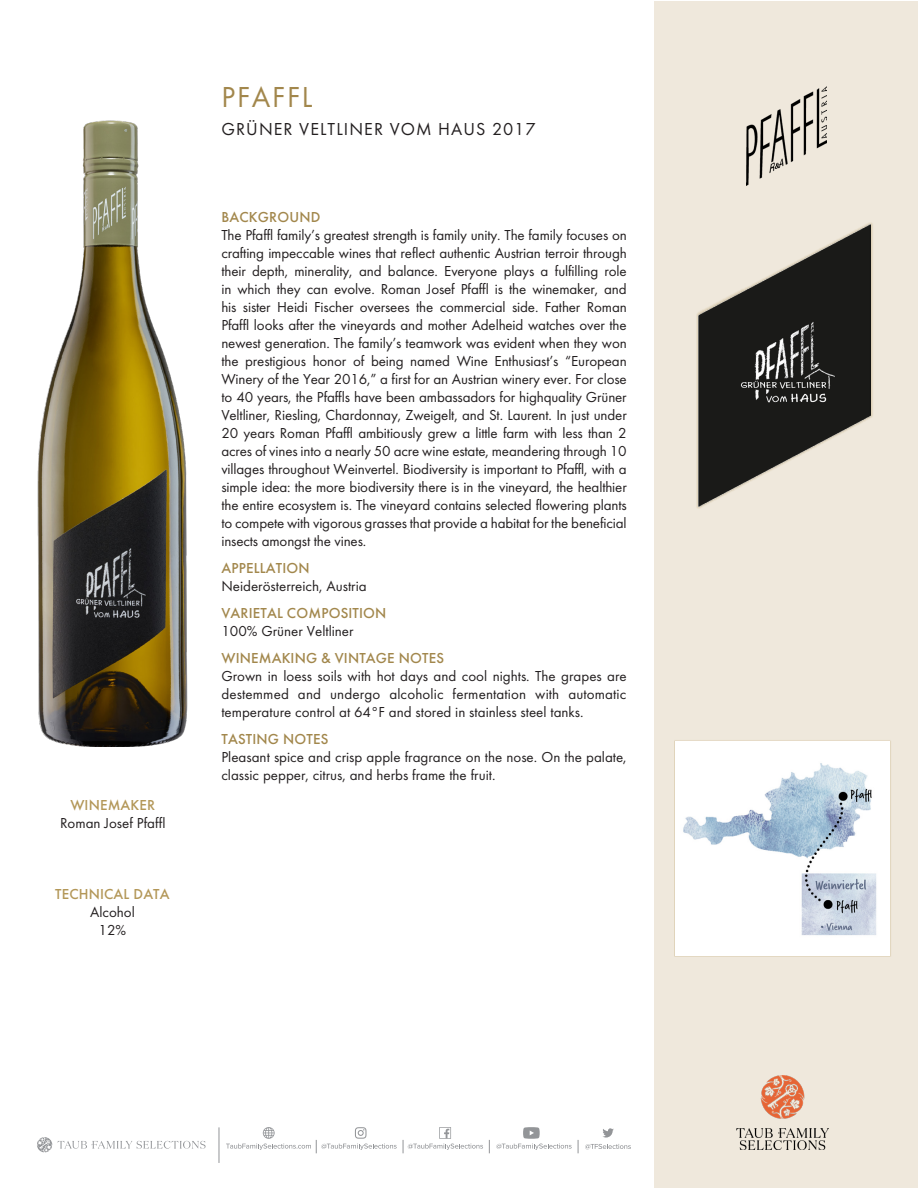
<style>
.page{position:relative;width:918px;height:1188px;background:#fff}
.page>*{position:absolute;margin:0;border:0;box-sizing:border-box;transform-origin:0 0}
.t1{font:30px "Futura PT";letter-spacing:.06em;color:#a2874c}
.t2{font:18px "Futura PT";letter-spacing:.06em;color:#231f20}
.Para_Body{font:15px/18px "Futura PT";color:#231f20;text-align:justify}
.Para_Head{font:500 15px "Futura PT";letter-spacing:.01em;color:#a2874c}
.Para_Head-2{font:500 15px "Futura PT";letter-spacing:.01em;color:#b39758}
</style>
<div class="page">
<div style="left:655px;top:1px;width:263px;height:1186px;background:#efe8dc"></div>
<div style="left:696px;top:222px;width:177px;height:287px;background:#b39758;opacity:.65"></div>
<img style="left:698px;top:224px;width:173px;height:283px">
<img style="left:37px;top:120px;width:151px;height:627px">
<img style="left:675px;top:741px;width:215px;height:215px">
<img style="left:746px;top:87px;width:81px;height:99px">
<svg style="left:585px;top:1144px;width:46px;height:5px"></svg>
<svg style="left:578px;top:1140px;width:1px;height:13px"></svg>
<svg style="left:403px;top:1127px;width:80px;height:26px"></svg>
<svg style="left:489px;top:1140px;width:1px;height:13px"></svg>
<svg style="left:603px;top:1128px;width:11px;height:10px"></svg>
<svg style="left:226px;top:1127px;width:171px;height:26px"></svg>
<hr style="left:219px;top:1127px;width:1px;height:36px;background:#939598">
<svg style="left:496px;top:1127px;width:76px;height:23px"></svg>
<svg style="left:58px;top:1141px;width:148px;height:8px"></svg>
<svg style="left:37px;top:1137px;width:15px;height:15px"></svg>
<img style="left:737px;top:1076px;width:92px;height:73px">
<p class="Para_Head-2" style="left:70px;top:796px;width:86px">WINEMAKER</p>
<p class="Para_Body" style="left:60px;top:814px;width:107px">Roman Josef Pfaffl</p>
<p class="Para_Head-2" style="left:55px;top:885px;width:116px">TECHNICAL DATA</p>
<p class="Para_Body" style="left:90px;top:903px;width:46px;text-align:center">Alcohol<br>12%</p>
<p class="t1" style="left:222px;top:79px;width:93px">PFAFFL</p>
<p class="t2" style="left:221px;top:118px;width:316px">GRÜNER VELTLINER VOM HAUS 2017</p>
<p class="Para_Head" style="left:221px;top:208px;width:100px">BACKGROUND</p>
<p class="Para_Body" style="left:221px;top:226px;width:407px">The Pfaffl family’s greatest strength is family unity. The family focuses on crafting impeccable wines that reflect authentic Austrian terroir through their depth, minerality, and balance. Everyone plays a fulfilling role in which they can evolve. Roman Josef Pfaffl is the winemaker, and his sister Heidi Fischer oversees the commercial side. Father Roman Pfaffl looks after the vineyards and mother Adelheid watches over the newest generation. The family’s teamwork was evident when they won the prestigious honor of being named Wine Enthusiast’s “European Winery of the Year 2016,” a first for an Austrian winery ever. For close to 40 years, the Pfaffls have been ambassadors for highquality Grüner Veltliner, Riesling, Chardonnay, Zweigelt, and St. Laurent. In just under 20 years Roman Pfaffl ambitiously grew a little farm with less than 2 acres of vines into a nearly 50 acre wine estate, meandering through 10 villages throughout Weinvertel. Biodiversity is important to Pfaffl, with a simple idea: the more biodiversity there is in the vineyard, the healthier the entire ecosystem is. The vineyard contains selected flowering plants to compete with vigorous grasses that provide a habitat for the beneficial insects amongst the vines.</p>
<p class="Para_Head" style="left:221px;top:559px;width:90px">APPELLATION</p>
<p class="Para_Body" style="left:221px;top:577px;width:147px">Neiderösterreich, Austria</p>
<p class="Para_Head" style="left:221px;top:604px;width:167px">VARIETAL COMPOSITION</p>
<p class="Para_Body" style="left:221px;top:622px;width:134px">100% Grüner Veltliner</p>
<p class="Para_Head" style="left:221px;top:649px;width:224px">WINEMAKING &amp; VINTAGE NOTES</p>
<p class="Para_Body" style="left:221px;top:667px;width:407px">Grown in loess soils with hot days and cool nights. The grapes are destemmed and undergo alcoholic fermentation with automatic temperature control at 64°F and stored in stainless steel tanks.</p>
<p class="Para_Head" style="left:221px;top:730px;width:108px">TASTING NOTES</p>
<p class="Para_Body" style="left:221px;top:748px;width:407px">Pleasant spice and crisp apple fragrance on the nose. On the palate, classic pepper, citrus, and herbs frame the fruit.</p>
</div>
